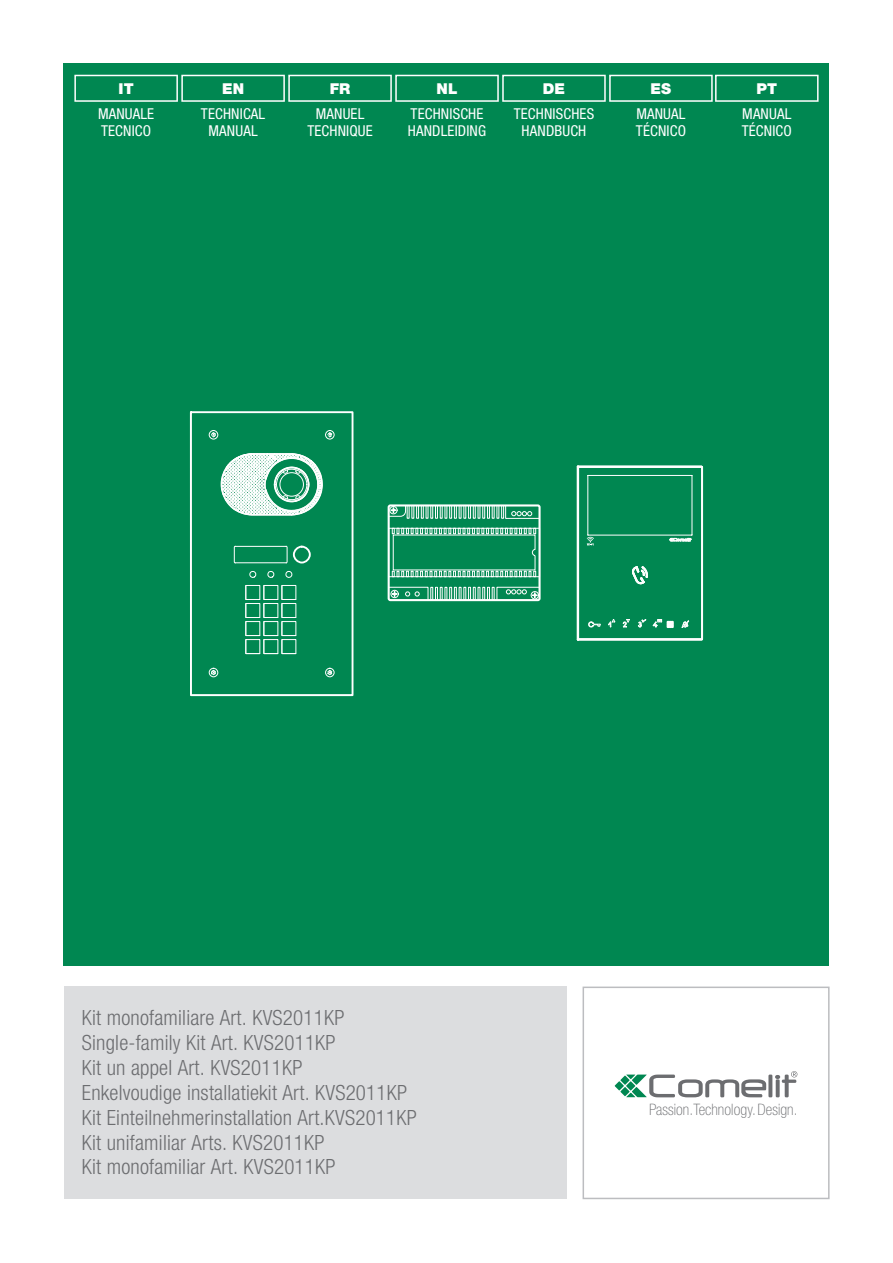
<style>
.page{position:relative;width:893px;height:1263px;background:#fff}
.page>*{position:absolute;margin:0;border:0;box-sizing:border-box;transform-origin:0 0}
.t1{font:300 condensed 21px/24.8px "Helvetica Neue LTW1 G";letter-spacing:.01em;color:#6c6d70}
.t2{font:100 condensed 15.75px "Helvetica Neue LTW1 G";letter-spacing:.005em;color:#6c6d70}
.t3{font:condensed 15px/16.5px "Helvetica Neue LTW1 G";letter-spacing:.01em;color:#fff}
.t4{font:900 15px "Helvetica Neue LTW1 G";letter-spacing:.01em;color:#fff}
</style>
<div class="page">
<div style="left:64px;top:64px;width:765px;height:902px;background:#008751"></div>
<div style="left:64px;top:986px;width:503px;height:213px;background:#dcdddf"></div>
<svg style="left:583px;top:986px;width:247px;height:213px"></svg>
<svg style="left:614px;top:1081px;width:10px;height:10px"></svg>
<svg style="left:620px;top:1087px;width:10px;height:9px"></svg>
<svg style="left:620px;top:1075px;width:10px;height:10px"></svg>
<svg style="left:626px;top:1071px;width:171px;height:26px"></svg>
<svg style="left:74px;top:75px;width:745px;height:27px"></svg>
<div style="left:388px;top:504px;width:153px;height:97px;border:2px solid #fff;border-radius:2px"></div>
<div style="left:407px;top:505px;width:3px;height:14px;border:1px solid #fff"></div>
<div style="left:411px;top:505px;width:3px;height:14px;border:1px solid #fff"></div>
<div style="left:416px;top:505px;width:3px;height:14px;border:1px solid #fff"></div>
<div style="left:421px;top:505px;width:3px;height:14px;border:1px solid #fff"></div>
<svg style="left:426px;top:505px;width:2px;height:14px"></svg>
<div style="left:430px;top:505px;width:3px;height:14px;border:1px solid #fff"></div>
<div style="left:435px;top:505px;width:3px;height:14px;border:1px solid #fff"></div>
<div style="left:440px;top:505px;width:3px;height:14px;border:1px solid #fff"></div>
<div style="left:444px;top:505px;width:3px;height:14px;border:1px solid #fff"></div>
<div style="left:449px;top:505px;width:3px;height:14px;border:1px solid #fff"></div>
<div style="left:454px;top:505px;width:3px;height:14px;border:1px solid #fff"></div>
<svg style="left:459px;top:505px;width:2px;height:14px"></svg>
<div style="left:463px;top:505px;width:3px;height:14px;border:1px solid #fff"></div>
<div style="left:468px;top:505px;width:3px;height:14px;border:1px solid #fff"></div>
<div style="left:473px;top:505px;width:3px;height:14px;border:1px solid #fff"></div>
<svg style="left:478px;top:505px;width:2px;height:14px"></svg>
<div style="left:482px;top:505px;width:3px;height:14px;border:1px solid #fff"></div>
<div style="left:487px;top:505px;width:3px;height:14px;border:1px solid #fff"></div>
<div style="left:492px;top:505px;width:3px;height:14px;border:1px solid #fff"></div>
<div style="left:496px;top:505px;width:3px;height:14px;border:1px solid #fff"></div>
<div style="left:501px;top:505px;width:3px;height:14px;border:1px solid #fff"></div>
<svg style="left:505px;top:505px;width:35px;height:14px"></svg>
<svg style="left:388px;top:586px;width:152px;height:15px"></svg>
<svg style="left:388px;top:505px;width:18px;height:12px"></svg>
<div style="left:388px;top:528px;width:152px;height:49px;border:1px solid #fff"></div>
<svg style="left:392px;top:528px;width:144px;height:49px"></svg>
<svg style="left:189px;top:411px;width:165px;height:286px"></svg>
<div style="left:209px;top:430px;width:10px;height:10px;border:1px solid #fff;border-radius:50%"></div>
<div style="left:325px;top:668px;width:10px;height:9px;border:1px solid #fff;border-radius:50%"></div>
<svg style="left:327px;top:669px;width:15px;height:11px"></svg>
<div style="left:208px;top:668px;width:11px;height:9px;border:1px solid #fff;border-radius:50%"></div>
<div style="left:325px;top:430px;width:10px;height:10px;border:1px solid #fff;border-radius:50%"></div>
<svg style="left:210px;top:669px;width:7px;height:7px"></svg>
<svg style="left:211px;top:431px;width:130px;height:133px"></svg>
<svg style="left:245px;top:584px;width:52px;height:70px"></svg>
<svg style="left:249px;top:570px;width:8px;height:8px"></svg>
<svg style="left:267px;top:570px;width:8px;height:8px"></svg>
<svg style="left:285px;top:570px;width:8px;height:8px"></svg>
<div style="left:245px;top:585px;width:15px;height:15px;border:1px solid #fff"></div>
<div style="left:263px;top:585px;width:15px;height:15px;border:1px solid #fff"></div>
<div style="left:281px;top:585px;width:15px;height:15px;border:1px solid #fff"></div>
<div style="left:245px;top:603px;width:15px;height:15px;border:1px solid #fff"></div>
<div style="left:263px;top:603px;width:15px;height:15px;border:1px solid #fff"></div>
<div style="left:281px;top:603px;width:15px;height:15px;border:1px solid #fff"></div>
<div style="left:245px;top:621px;width:15px;height:15px;border:1px solid #fff"></div>
<div style="left:263px;top:621px;width:15px;height:15px;border:1px solid #fff"></div>
<div style="left:281px;top:621px;width:15px;height:15px;border:1px solid #fff"></div>
<div style="left:245px;top:639px;width:15px;height:15px;border:1px solid #fff"></div>
<div style="left:263px;top:639px;width:15px;height:15px;border:1px solid #fff"></div>
<div style="left:281px;top:639px;width:15px;height:15px;border:1px solid #fff"></div>
<hr style="left:578px;top:638px;width:124px;height:2px;background:#fff">
<hr style="left:577px;top:467px;width:2px;height:172px;background:#fff">
<hr style="left:578px;top:466px;width:124px;height:2px;background:#fff">
<svg style="left:668px;top:534px;width:25px;height:8px"></svg>
<svg style="left:701px;top:465px;width:2px;height:175px"></svg>
<svg style="left:632px;top:566px;width:16px;height:19px"></svg>
<hr style="left:588px;top:535px;width:104px;height:1px;background:#fff">
<hr style="left:587px;top:476px;width:1px;height:59px;background:#fff">
<hr style="left:588px;top:475px;width:104px;height:1px;background:#fff">
<hr style="left:691px;top:476px;width:1px;height:59px;background:#fff">
<svg style="left:588px;top:621px;width:13px;height:7px"></svg>
<svg style="left:608px;top:619px;width:8px;height:9px"></svg>
<svg style="left:622px;top:619px;width:8px;height:9px"></svg>
<svg style="left:638px;top:619px;width:36px;height:9px"></svg>
<svg style="left:681px;top:620px;width:9px;height:8px"></svg>
<svg style="left:587px;top:534px;width:7px;height:11px"></svg>
<p class="t4" style="left:119px;top:79px;width:17px">IT</p>
<p class="t3" style="left:98px;top:106px;width:58px">MANUALE<br>TECNICO</p>
<p class="t4" style="left:222px;top:79px;width:24px">EN</p>
<p class="t3" style="left:201px;top:106px;width:66px;text-align:center">TECHNICAL<br>MANUAL</p>
<p class="t4" style="left:330px;top:79px;width:22px">FR</p>
<p class="t3" style="left:307px;top:106px;width:67px;text-align:center">MANUEL<br>TECHNIQUE</p>
<p class="t4" style="left:437px;top:79px;width:22px">NL</p>
<p class="t3" style="left:408px;top:106px;width:80px">TECHNISCHE<br>HANDLEIDING</p>
<p class="t4" style="left:543px;top:79px;width:24px">DE</p>
<p class="t3" style="left:514px;top:106px;width:82px;text-align:center">TECHNISCHES<br>HANDBUCH</p>
<p class="t4" style="left:651px;top:79px;width:22px">ES</p>
<p class="t3" style="left:636px;top:106px;width:52px">MANUAL<br>TÉCNICO</p>
<p class="t4" style="left:756px;top:79px;width:22px">PT</p>
<p class="t3" style="left:742px;top:106px;width:52px">MANUAL<br>TÉCNICO</p>
<p class="t1" style="left:82px;top:1006px;width:337px">Kit monofamiliare Art. KVS2011KP Single-family Kit Art. KVS2011KP<br>Kit un appel Art. KVS2011KP<br>Enkelvoudige installatiekit Art. KVS2011KP Kit Einteilnehmerinstallation Art.KVS2011KP Kit unifamiliar Arts. KVS2011KP<br>Kit monofamiliar Art. KVS2011KP</p>
<p class="t2" style="left:649px;top:1100px;width:150px">Passion.Technology.Design.</p>
</div>
